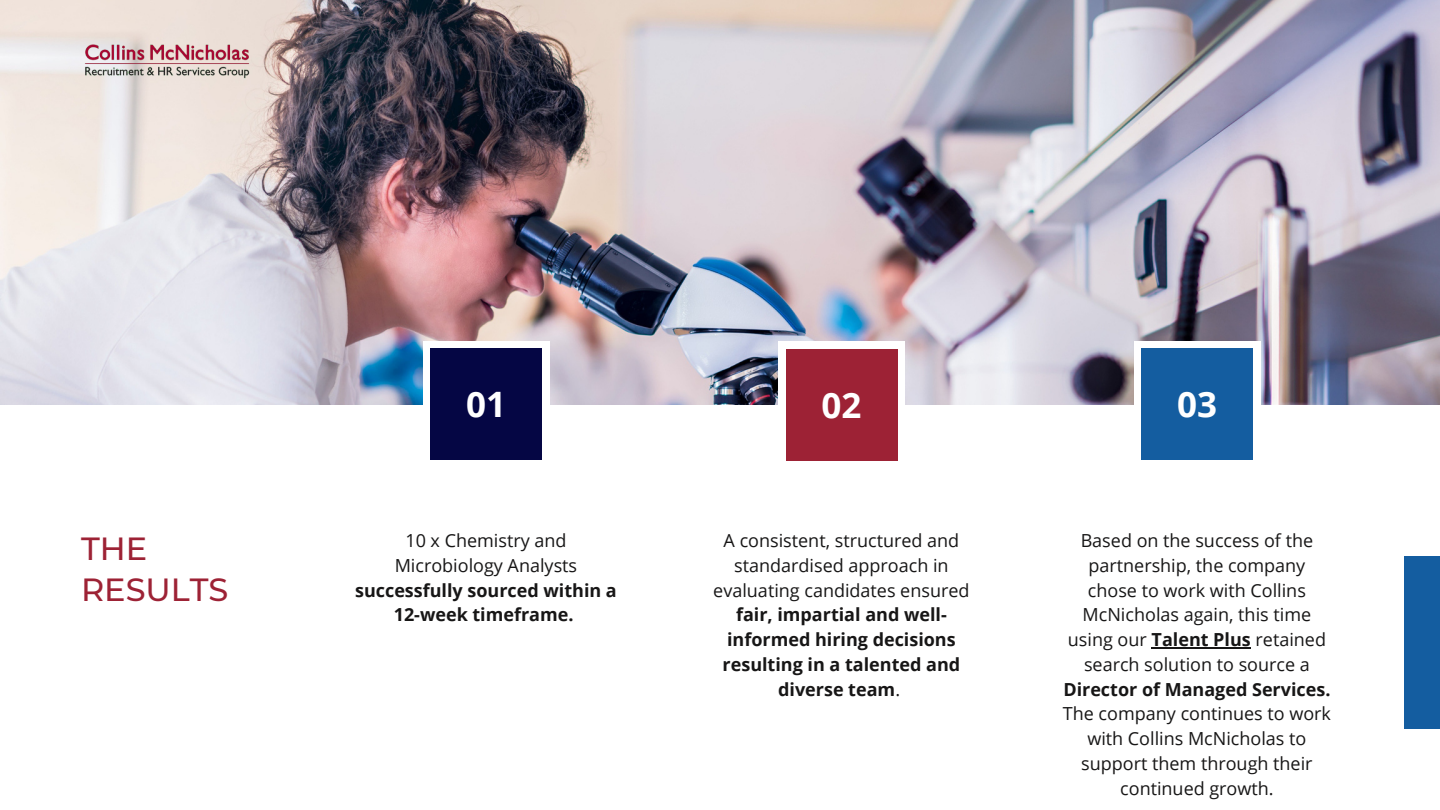
<style>
.page{position:relative;width:1440px;height:810px;background:#fff}
.page>*{position:absolute;margin:0;border:0;box-sizing:border-box;transform-origin:0 0}
.t1{font:700 35px "Open Sans";color:#fff}
.t2{font:500 32px "Montserrat";color:#9d2235}
.t3{font:18px/24.8px "Open Sans";color:#171616;text-align:center}
.t4{font:700 18px/24.8px "Open Sans";color:#171616;text-align:center}
.s1{font-weight:400}
.s2{font-weight:700}
</style>
<div class="page">
<div style="left:1404px;top:556px;width:36px;height:173px;background:#145da0"></div>
<img style="left:0;top:0;width:1440px;height:405px">
<div style="left:423px;top:341px;width:127px;height:127px;background:#fff"></div>
<div style="left:430px;top:348px;width:112px;height:112px;background:#050644"></div>
<div style="left:778px;top:342px;width:127px;height:126px;background:#fff"></div>
<div style="left:786px;top:349px;width:112px;height:112px;background:#9d2235"></div>
<div style="left:1134px;top:341px;width:126px;height:127px;background:#fff"></div>
<div style="left:1141px;top:348px;width:112px;height:112px;background:#145da0"></div>
<hr style="left:1152px;top:648px;width:99px;height:1px;background:#171616">
<img style="left:81px;top:41px;width:173px;height:40px">
<p class="t2" style="left:81px;top:529px;width:68px">THE</p>
<p class="t2" style="left:81px;top:570px;width:149px">RESULTS</p>
<p class="t1" style="left:466px;top:380px;width:41px">01</p>
<p class="t1" style="left:822px;top:381px;width:41px">02</p>
<p class="t1" style="left:1177px;top:380px;width:41px">03</p>
<p class="t4" style="left:355px;top:528px;width:263px"><span class="s1">10 x Chemistry and<br>Microbiology Analysts </span>successfully sourced within a<br>12-week timeframe.</p>
<p class="t3" style="left:1063px;top:528px;width:270px">Based on the success of the partnership, the company chose to work with Collins<br>McNicholas again, this time using our <span class="s2">Talent Plus</span> retained search solution to source a<br><span class="s2">Director of Managed Services.<br></span>The company continues to work with Collins McNicholas to support them through their continued growth.</p>
<p class="t4" style="left:713px;top:528px;width:258px"><span class="s1">A consistent, structured and standardised approach in evaluating candidates ensured </span>fair, impartial and well&shy;informed hiring decisions resulting in a talented and diverse team<span class="s1">.</span></p>
</div>
